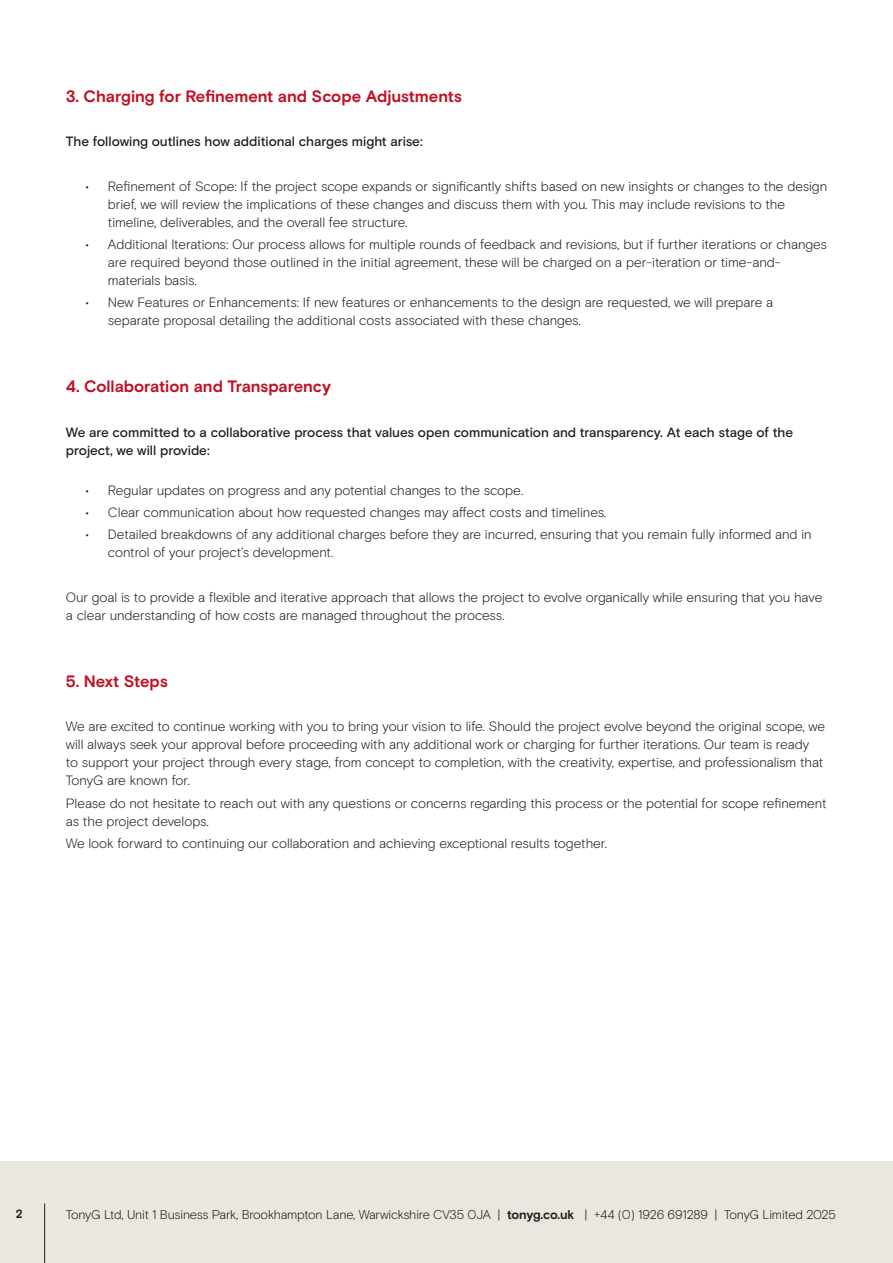
<style>
.page{position:relative;width:893px;height:1263px;background:#fff}
.page>*{position:absolute;margin:0;border:0;box-sizing:border-box;transform-origin:0 0}
.t1{font:700 16.5px "Basis Grotesque Pro";letter-spacing:-.01em;color:#c01125}
.t2{font:300 13.5px/18px "Basis Grotesque Pro";letter-spacing:-.005em;color:#231f20}
.t3{font:500 13.5px/18px "Basis Grotesque Pro";letter-spacing:-.005em;color:#231f20}
.t4{font:300 12.75px "Basis Grotesque Pro";letter-spacing:-.015em;color:#231f20}
.t5{font:700 12px "Basis Grotesque Pro";color:#231f20}
.s1{font-weight:700}
</style>
<div class="page">
<div style="left:0;top:1161px;width:893px;height:102px;background:#e9e7e0"></div>
<hr style="left:44px;top:1203px;width:1px;height:60px;background:#231f20">
<p class="t1" style="left:66px;top:86px;width:397px">3. Charging for Refinement and Scope Adjustments</p>
<p class="t3" style="left:66px;top:133px;width:358px">The following outlines how additional charges might arise:</p>
<p class="t2" style="left:108px;top:177px;width:721px;text-indent:-23px">• Refinement of Scope: If the project scope expands or significantly shifts based on new insights or changes to the design brief, we will review the implications of these changes and discuss them with you. This may include revisions to the timeline, deliverables, and the overall fee structure.</p>
<p class="t2" style="left:108px;top:236px;width:721px;text-indent:-23px">• Additional Iterations: Our process allows for multiple rounds of feedback and revisions, but if further iterations or changes are required beyond those outlined in the initial agreement, these will be charged on a per-iteration or time-and&shy;materials basis.</p>
<p class="t2" style="left:108px;top:294px;width:667px;text-indent:-23px">• New Features or Enhancements: If new features or enhancements to the design are requested, we will prepare a separate proposal detailing the additional costs associated with these changes.</p>
<p class="t1" style="left:66px;top:377px;width:267px">4. Collaboration and Transparency</p>
<p class="t3" style="left:66px;top:423px;width:729px">We are committed to a collaborative process that values open communication and transparency. At each stage of the project, we will provide:</p>
<p class="t2" style="left:85px;top:481px;width:439px">• Regular updates on progress and any potential changes to the scope.</p>
<p class="t2" style="left:85px;top:504px;width:522px">• Clear communication about how requested changes may affect costs and timelines.</p>
<p class="t2" style="left:108px;top:526px;width:705px;text-indent:-23px">• Detailed breakdowns of any additional charges before they are incurred, ensuring that you remain fully informed and in control of your project’s development.</p>
<p class="t2" style="left:66px;top:588px;width:758px">Our goal is to provide a flexible and iterative approach that allows the project to evolve organically while ensuring that you have a clear understanding of how costs are managed throughout the process.</p>
<p class="t1" style="left:66px;top:671px;width:103px">5. Next Steps</p>
<p class="t2" style="left:66px;top:718px;width:761px">We are excited to continue working with you to bring your vision to life. Should the project evolve beyond the original scope, we will always seek your approval before proceeding with any additional work or charging for further iterations. Our team is ready<br>to support your project through every stage, from concept to completion, with the creativity, expertise, and professionalism that TonyG are known for.</p>
<p class="t2" style="left:66px;top:794px;width:762px">Please do not hesitate to reach out with any questions or concerns regarding this process or the potential for scope refinement as the project develops.</p>
<p class="t2" style="left:66px;top:834px;width:543px">We look forward to continuing our collaboration and achieving exceptional results together.</p>
<p class="t5" style="left:16px;top:1207px;width:9px">2</p>
<p class="t4" style="left:66px;top:1207px;width:771px">TonyG Ltd, Unit 1 Business Park, Brookhampton Lane, Warwickshire CV35 0JA | <span class="s1">tonyg.co.uk</span> | +44 (0) 1926 691289 | TonyG Limited 2025</p>
</div>
